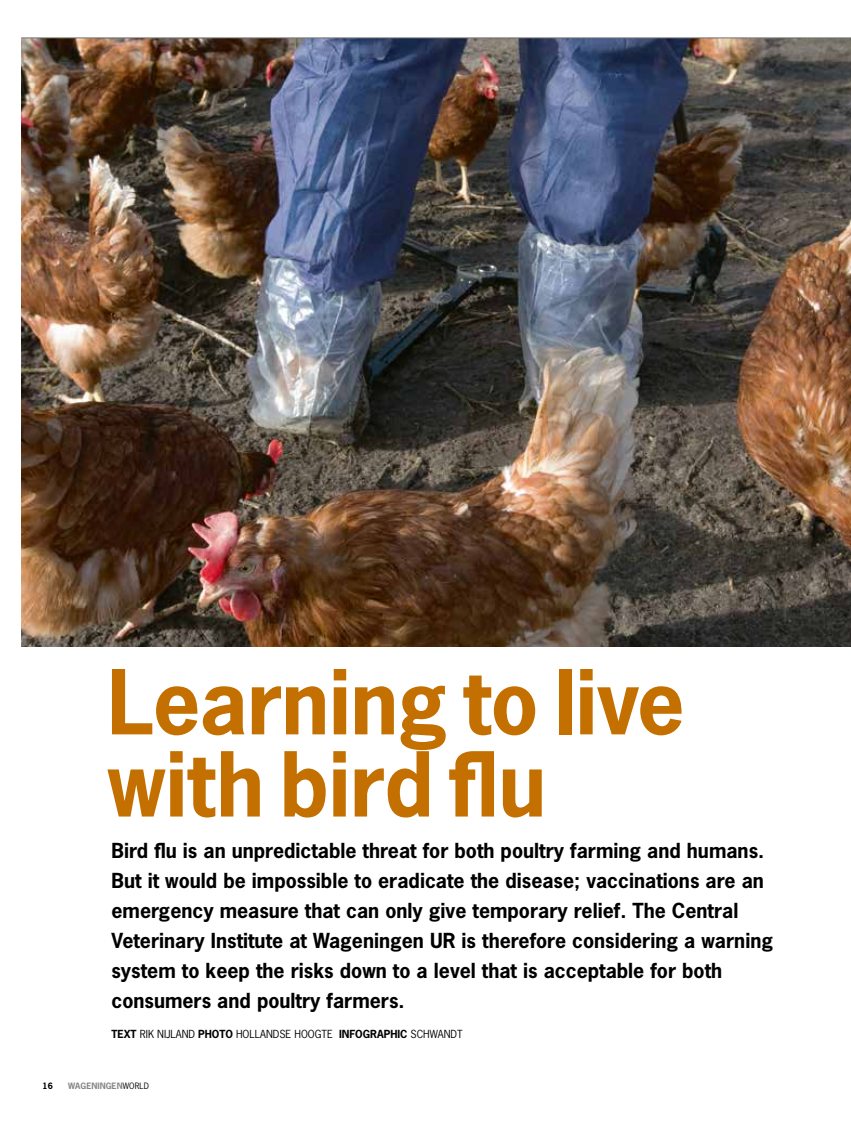
<style>
.page{position:relative;width:851px;height:1127px;background:#fff}
.page>*{position:absolute;margin:0;border:0;box-sizing:border-box;transform-origin:0 0}
.t1{font:700 84px/82.2px "News Gothic Std";letter-spacing:-.005em;color:#c37000}
.t2{font:700 19.5px/30px "News Gothic Std";color:#000}
.t3{font:10.5px "News Gothic Std";color:#000}
.t4{font:700 8.25px "News Gothic Std";letter-spacing:.01em;color:#878787}
.t5{font:700 8.25px "News Gothic Std";color:#000}
.s1{font-weight:700}
.s2{font-weight:400;color:#000}
</style>
<div class="page">
<img style="left:21px;top:39px;width:829px;height:607px">
<svg style="left:21px;top:37px;width:829px;height:2px"></svg>
<h1 class="t1" style="left:107px;top:660px;width:578px">Learning to live with bird flu</h1>
<p class="t2" style="left:111px;top:835px;width:663px">Bird flu is an unpredictable threat for both poultry farming and humans.<br>But it would be impossible to eradicate the disease; vaccinations are an emergency measure that can only give temporary relief. The Central Veterinary Institute at Wageningen UR is therefore considering a warning system to keep the risks down to a level that is acceptable for both consumers and poultry farmers.</p>
<p class="t3" style="left:111px;top:1027px;width:353px"><span class="s1">TEXT</span> RIK NIJLAND <span class="s1">PHOTO</span> HOLLANDSE HOOGTE <span class="s1">INFOGRAPHIC</span> SCHWANDT</p>
<p class="t5" style="left:43px;top:1080px;width:12px">16</p>
<p class="t4" style="left:68px;top:1080px;width:82px">WAGENINGEN<span class="s2">WORLD</span></p>
</div>
